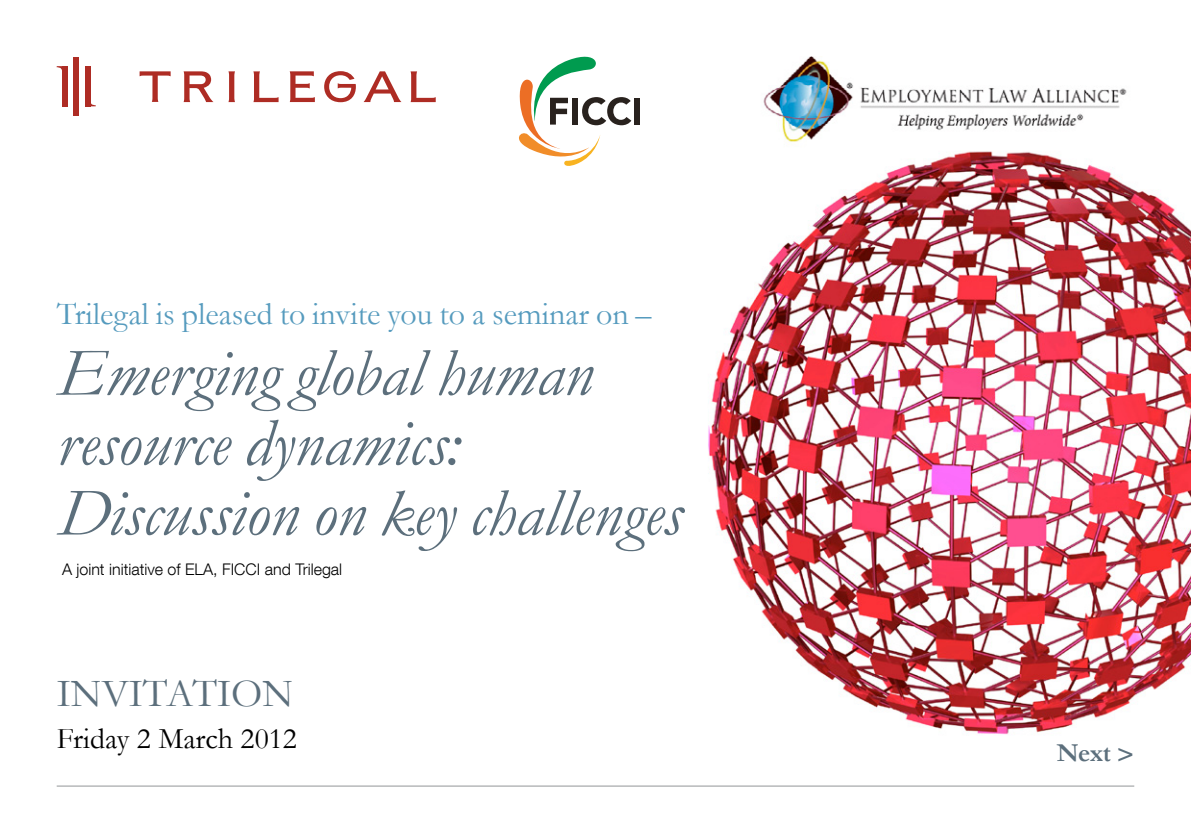
<style>
.page{position:relative;width:1191px;height:840px;background:#fff}
.page>*{position:absolute;margin:0;border:0;box-sizing:border-box;transform-origin:0 0}
.t1{font:italic 68px/70px "Garamond AO";color:#5c6f7c}
.t2{font:40px "Garamond AO";color:#5c6f7c}
.t3{font:32px "Garamond AO";color:#569bbe}
.t4{font:30px "Garamond AO";color:#000}
.t5{font:700 26px "Garamond AO";color:#5c6f7c}
.t6{font:300 16px "Helvetica Neue LT Com";color:#000}
</style>
<div class="page">
<img style="left:634px;top:124px;width:557px;height:611px">
<img style="left:756px;top:57px;width:378px;height:92px">
<hr style="left:57px;top:785px;width:1077px;height:1px;background:#939598">
<svg style="left:140px;top:71px;width:296px;height:31px"></svg>
<div style="left:73px;top:57px;width:6px;height:58px;background:#ae2c24"></div>
<div style="left:62px;top:66px;width:6px;height:40px;background:#ae2c24"></div>
<div style="left:85px;top:66px;width:5px;height:40px;background:#ae2c24"></div>
<svg style="left:57px;top:66px;width:5px;height:4px"></svg>
<svg style="left:90px;top:100px;width:6px;height:6px"></svg>
<svg style="left:519px;top:56px;width:112px;height:110px"></svg>
<div style="left:634px;top:98px;width:6px;height:26px;background:#29221e"></div>
<p class="t3" style="left:57px;top:292px;width:596px">Trilegal is pleased to invite you to a seminar on –</p>
<p class="t1" style="left:57px;top:338px;width:627px">Emerging global human resource dynamics:<br>Discussion on key challenges</p>
<p class="t6" style="left:62px;top:559px;width:282px">A joint initiative of ELA, FICCI and Trilegal</p>
<p class="t2" style="left:57px;top:666px;width:238px">Invitation</p>
<p class="t4" style="left:57px;top:718px;width:242px">Friday 2 March 2012</p>
<p class="t5" style="left:1057px;top:734px;width:79px">Next &gt;</p>
</div>
